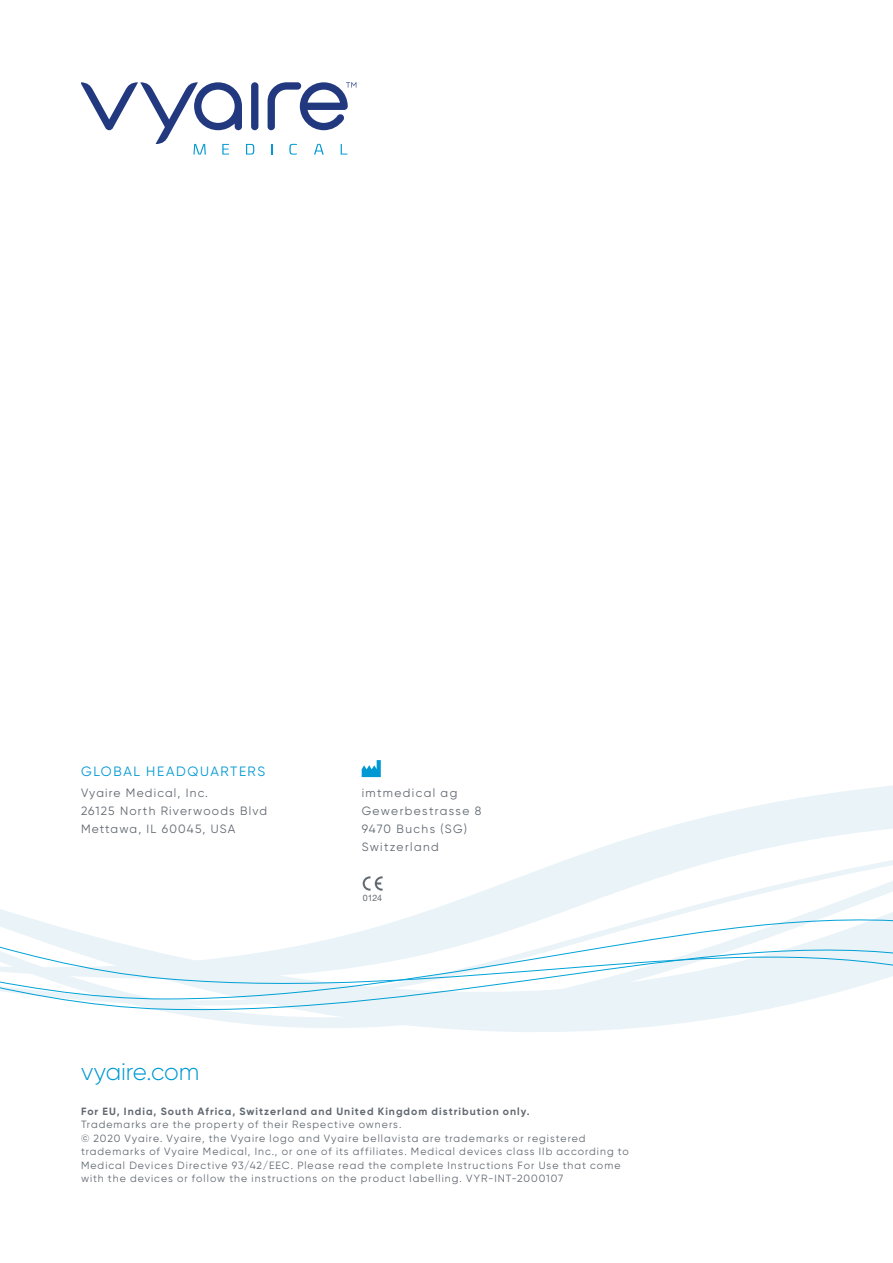
<style>
.page{position:relative;width:893px;height:1263px;background:#fff}
.page>*{position:absolute;margin:0;border:0;box-sizing:border-box;transform-origin:0 0}
.t1{font:300 24px "Gilroy";letter-spacing:-.005em;color:#0099d4}
.t2{font:13.5px "Gilroy";letter-spacing:.115em;color:#0099d4}
.t3{font:12px/18px "Gilroy";letter-spacing:.1em;color:#616971}
.t4{font:10.5px/13.5px "Gilroy";letter-spacing:.095em;color:#616971}
.t5{font:700 10.5px "Gilroy";letter-spacing:.095em;color:#616971}
.t6{font:8.85px "Helvetica Neue LT Std";color:#616971}
</style>
<div class="page">
<svg style="left:362px;top:760px;width:19px;height:17px"></svg>
<svg style="left:362px;top:777px;width:531px;height:61px"></svg>
<svg style="left:242px;top:838px;width:577px;height:194px"></svg>
<svg style="left:0;top:841px;width:893px;height:182px"></svg>
<div style="left:251px;top:82px;width:7px;height:48px;background:#22397f;border-radius:4px"></div>
<svg style="left:268px;top:82px;width:88px;height:48px"></svg>
<svg style="left:81px;top:82px;width:173px;height:73px"></svg>
<svg style="left:289px;top:144px;width:8px;height:11px"></svg>
<svg style="left:314px;top:144px;width:10px;height:11px"></svg>
<svg style="left:341px;top:144px;width:6px;height:11px"></svg>
<p class="t2" style="left:81px;top:763px;width:186px">GLOBAL HEADQUARTERS</p>
<p class="t3" style="left:81px;top:784px;width:188px">Vyaire Medical, Inc.<br>26125 North Riverwoods Blvd<br>Mettawa, IL 60045, USA</p>
<p class="t3" style="left:362px;top:784px;width:121px">imtmedical ag<br>Gewerbestrasse 8<br>9470 Buchs (SG)<br>Switzerland</p>
<p class="t6" style="left:363px;top:892px;width:21px">0124</p>
<h1 class="t1" style="left:81px;top:1057px;width:120px">vyaire.com</h1>
<p class="t5" style="left:81px;top:1104px;width:450px">For EU, India, South Africa, Switzerland and United Kingdom distribution only.</p>
<p class="t4" style="left:81px;top:1118px;width:549px">Trademarks are the property of their Respective owners.<br>© 2020 Vyaire. Vyaire, the Vyaire logo and Vyaire bellavista are trademarks or registered trademarks of Vyaire Medical, Inc., or one of its affiliates. Medical devices class IIb according to Medical Devices Directive 93/42/EEC. Please read the complete Instructions For Use that come with the devices or follow the instructions on the product labelling. VYR-INT-2000107</p>
</div>
